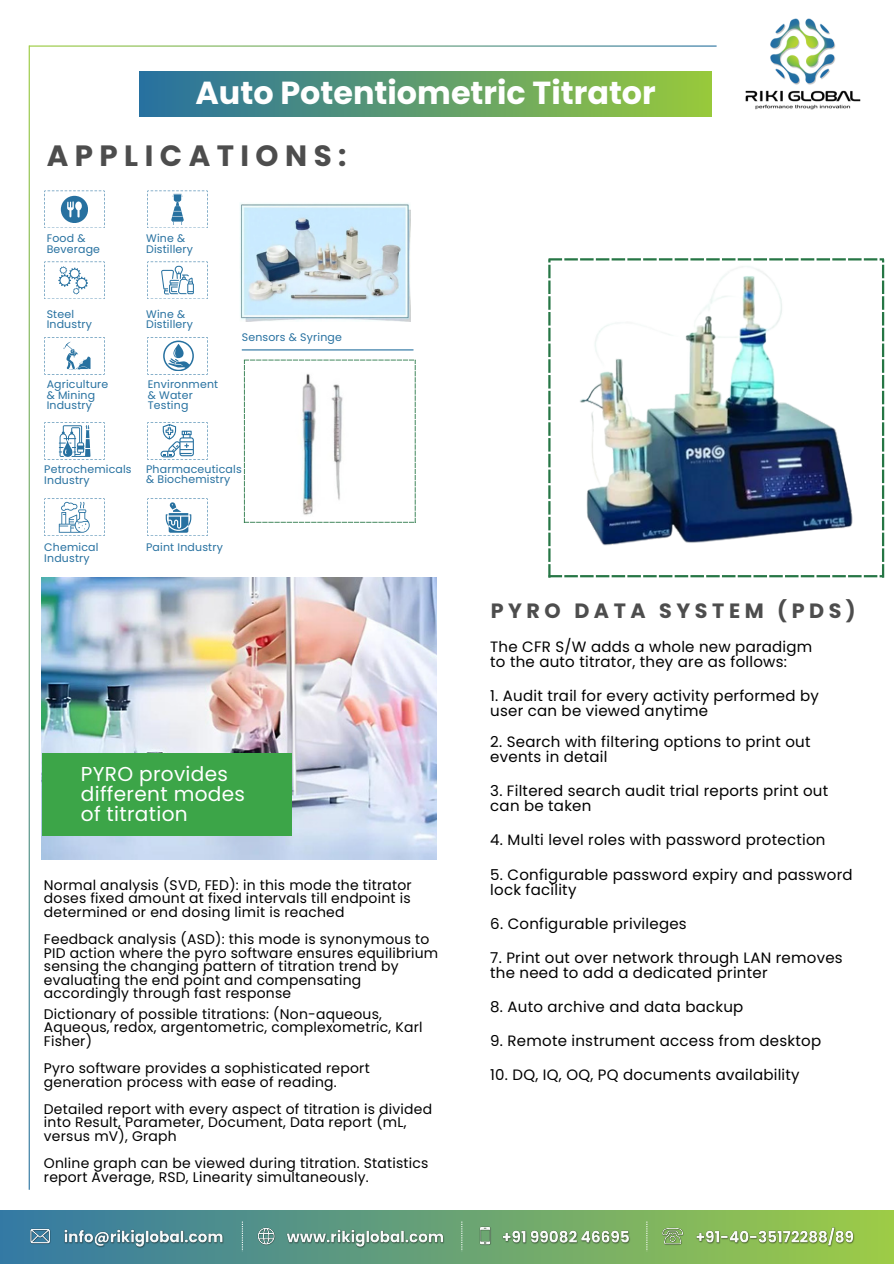
<style>
.page{position:relative;width:894px;height:1264px;background:#fff}
.page>*{position:absolute;margin:0;border:0;box-sizing:border-box;transform-origin:0 0}
.t1{font:700 31.8px "Poppins";color:#fff}
.t2{font:700 29.25px "Poppins";letter-spacing:.22em;color:#4d4d4d}
.t3{font:700 20.7px "Poppins";letter-spacing:.22em;color:#4d4d4d}
.t4{font:20.1px/19.8px "Poppins";letter-spacing:.015em;color:#fff}
.t5{font:15px/15px "Poppins";letter-spacing:.015em;color:#000}
.t6{font:13.95px/13.6px "Poppins";letter-spacing:.015em;color:#000}
.t7{font:10.95px/10.5px "Poppins";letter-spacing:.015em;color:#2771a0}
</style>
<div class="page">
<img style="left:745px;top:18px;width:116px;height:92px">
<svg style="left:0;top:1210px;width:893px;height:53px;background:#6aa279"></svg>
<img style="left:499px;top:1225px;width:134px;height:22px">
<img style="left:61px;top:1225px;width:164px;height:25px">
<img style="left:693px;top:1224px;width:163px;height:24px">
<svg style="left:242px;top:1221px;width:1px;height:30px"></svg>
<svg style="left:461px;top:1221px;width:1px;height:30px"></svg>
<svg style="left:646px;top:1221px;width:1px;height:30px"></svg>
<svg style="left:44px;top:191px;width:61px;height:37px"></svg>
<svg style="left:147px;top:191px;width:61px;height:37px"></svg>
<svg style="left:44px;top:261px;width:61px;height:38px"></svg>
<svg style="left:147px;top:261px;width:61px;height:38px"></svg>
<svg style="left:44px;top:337px;width:61px;height:38px"></svg>
<svg style="left:147px;top:337px;width:61px;height:38px"></svg>
<svg style="left:44px;top:422px;width:61px;height:38px"></svg>
<svg style="left:147px;top:422px;width:61px;height:38px"></svg>
<svg style="left:44px;top:498px;width:61px;height:38px"></svg>
<svg style="left:147px;top:498px;width:61px;height:38px"></svg>
<img style="left:240px;top:203px;width:170px;height:118px">
<hr style="left:242px;top:349px;width:171px;height:1px;background:#2771a0">
<svg style="left:244px;top:359px;width:172px;height:164px"></svg>
<img style="left:41px;top:577px;width:395px;height:282px">
<div style="left:140px;top:71px;width:571px;height:45px;background:linear-gradient(to right,#2771a0,#98c93b)"></div>
<img style="left:551px;top:258px;width:332px;height:320px">
<div style="left:42px;top:753px;width:249px;height:82px;background:#3ca548"></div>
<p class="t1" style="left:195px;top:71px;width:462px">Auto Potentiometric Titrator</p>
<p class="t2" style="left:47px;top:135px;width:301px">APPLICATIONS:</p>
<h1 class="t7" style="left:47px;top:233px;width:55px">Food &amp;<br>Beverage</h1>
<p class="t7" style="left:146px;top:233px;width:48px">Wine &amp;<br>Distillery</p>
<p class="t7" style="left:47px;top:308px;width:47px">Steel<br>Industry</p>
<p class="t7" style="left:47px;top:379px;width:63px">Agriculture &amp; Mining<br>Industry</p>
<p class="t7" style="left:146px;top:308px;width:48px">Wine &amp;<br>Distillery</p>
<p class="t7" style="left:148px;top:379px;width:72px">Environment &amp; Water<br>Testing</p>
<p class="t7" style="left:242px;top:332px;width:102px">Sensors &amp; Syringe</p>
<p class="t7" style="left:44px;top:464px;width:89px">Petrochemicals<br>Industry</p>
<p class="t7" style="left:146px;top:464px;width:97px">Pharmaceuticals &amp; Biochemistry</p>
<p class="t7" style="left:44px;top:542px;width:56px">Chemical<br>Industry</p>
<p class="t7" style="left:146px;top:542px;width:78px">Paint Industry</p>
<p class="t4" style="left:81px;top:764px;width:166px">PYRO provides different modes of titration</p>
<p class="t6" style="left:44px;top:878px;width:369px;text-align:justify">Normal analysis (SVD, FED): in this mode the titrator doses fixed amount at fixed intervals till endpoint is determined or end dosing limit is reached</p>
<p class="t6" style="left:44px;top:932px;width:396px">Feedback analysis (ASD): this mode is synonymous to PID action where the pyro software ensures equilibrium sensing the changing pattern of titration trend by evaluating the end point and compensating accordingly through fast response</p>
<p class="t6" style="left:44px;top:1007px;width:380px">Dictionary of possible titrations: (Non-aqueous,<br>Aqueous, redox, argentometric, complexometric, Karl<br>Fisher)</p>
<p class="t6" style="left:44px;top:1061px;width:327px">Pyro software provides a sophisticated report generation process with ease of reading.</p>
<p class="t6" style="left:44px;top:1102px;width:390px">Detailed report with every aspect of titration is divided into Result, Parameter, Document, Data report (mL, versus mV), Graph</p>
<p class="t6" style="left:44px;top:1156px;width:386px">Online graph can be viewed during titration. Statistics report Average, RSD, Linearity simultaneously.</p>
<p class="t3" style="left:490px;top:596px;width:366px">PYRO DATA SYSTEM (PDS)</p>
<p class="t5" style="left:490px;top:639px;width:323px">The CFR S/W adds a whole new paradigm to the auto titrator, they are as follows:</p>
<p class="t5" style="left:490px;top:688px;width:330px">1. Audit trail for every activity performed by user can be viewed anytime</p>
<p class="t5" style="left:490px;top:734px;width:322px">2. Search with filtering options to print out events in detail</p>
<p class="t5" style="left:490px;top:783px;width:339px">3. Filtered search audit trial reports print out can be taken</p>
<p class="t5" style="left:490px;top:832px;width:336px">4. Multi level roles with password protection</p>
<p class="t5" style="left:490px;top:866px;width:364px">5. Configurable password expiry and password lock facility</p>
<p class="t5" style="left:490px;top:915px;width:198px">6. Configurable privileges</p>
<p class="t5" style="left:490px;top:950px;width:354px">7. Print out over network through LAN removes the need to add a dedicated printer</p>
<p class="t5" style="left:490px;top:999px;width:254px">8. Auto archive and data backup</p>
<p class="t5" style="left:490px;top:1033px;width:332px">9. Remote instrument access from desktop</p>
<p class="t5" style="left:490px;top:1067px;width:311px">10. DQ, IQ, OQ, PQ documents availability</p>
</div>
